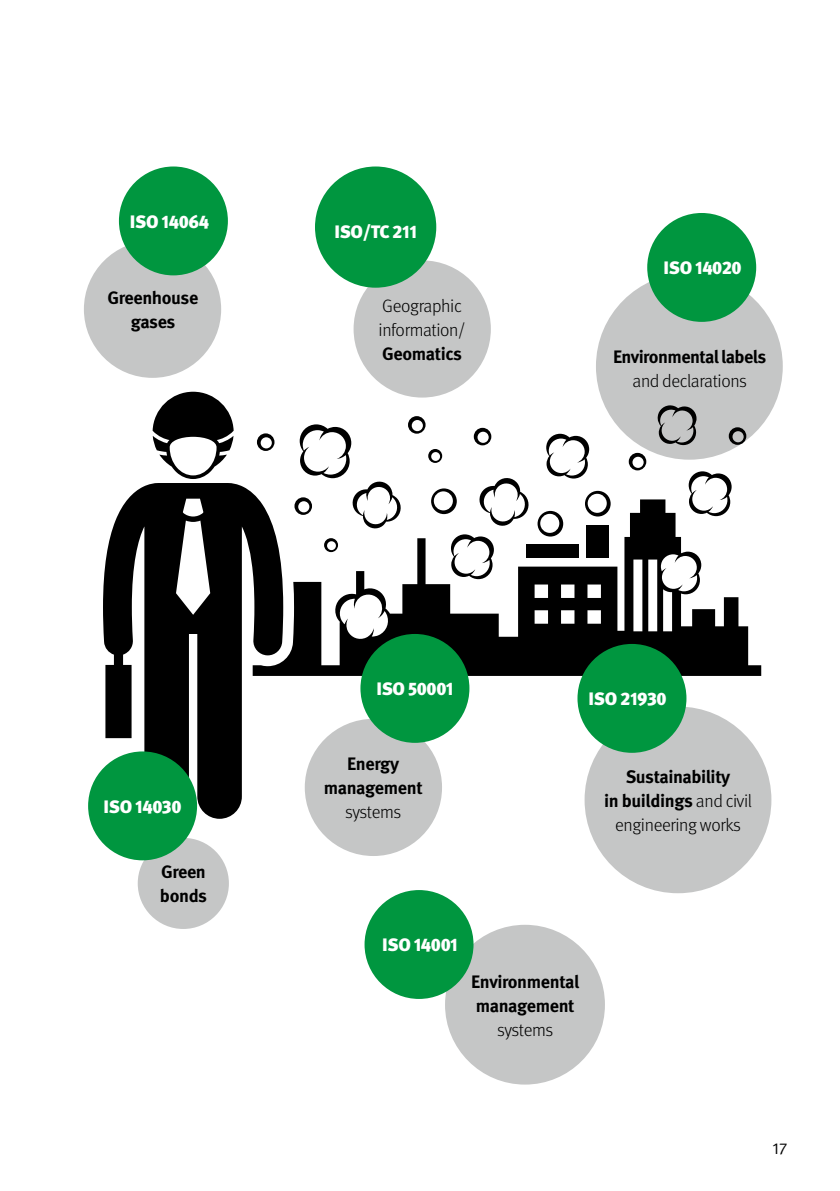
<style>
.page{position:relative;width:840px;height:1191px;background:#fff}
.page>*{position:absolute;margin:0;border:0;box-sizing:border-box;transform-origin:0 0}
.t1{font:700 18px/24px "Meta Pro";letter-spacing:-.02em;color:#000;text-align:center}
.t2{font:900 18px "Meta Pro";letter-spacing:-.02em;color:#fff}
.t3{font:300 18px/24px "Meta Pro";letter-spacing:-.02em;color:#000}
.t4{font:16px "Meta Pro Norm";color:#000}
.s1{font-weight:300}
</style>
<div class="page">
<div style="left:445px;top:924px;width:159px;height:160px;background:#c5c6c6;border-radius:50%"></div>
<div style="left:304px;top:719px;width:138px;height:137px;background:#c5c6c6;border-radius:50%"></div>
<div style="left:138px;top:838px;width:91px;height:91px;background:#c5c6c6;border-radius:50%"></div>
<div style="left:353px;top:260px;width:137px;height:137px;background:#c5c6c6;border-radius:50%"></div>
<div style="left:84px;top:241px;width:137px;height:137px;background:#c5c6c6;border-radius:50%"></div>
<div style="left:595px;top:273px;width:187px;height:187px;background:#c5c6c6;border-radius:50%"></div>
<div style="left:584px;top:706px;width:187px;height:187px;background:#c5c6c6;border-radius:50%"></div>
<svg style="left:283px;top:499px;width:477px;height:177px"></svg>
<div style="left:526px;top:544px;width:53px;height:14px;background:#000"></div>
<div style="left:586px;top:525px;width:22px;height:33px;background:#000"></div>
<svg style="left:152px;top:392px;width:81px;height:87px"></svg>
<svg style="left:103px;top:483px;width:180px;height:336px;fill:#000"></svg>
<svg style="left:450px;top:534px;width:43px;height:45px"></svg>
<svg style="left:688px;top:471px;width:43px;height:45px"></svg>
<svg style="left:477px;top:478px;width:53px;height:49px"></svg>
<svg style="left:657px;top:405px;width:39px;height:40px"></svg>
<svg style="left:431px;top:488px;width:25px;height:26px"></svg>
<svg style="left:324px;top:538px;width:14px;height:14px"></svg>
<svg style="left:294px;top:424px;width:108px;height:106px"></svg>
<svg style="left:257px;top:433px;width:17px;height:18px"></svg>
<svg style="left:728px;top:427px;width:17px;height:18px"></svg>
<svg style="left:546px;top:434px;width:43px;height:44px"></svg>
<svg style="left:628px;top:453px;width:18px;height:17px"></svg>
<svg style="left:537px;top:511px;width:26px;height:25px"></svg>
<svg style="left:584px;top:491px;width:26px;height:25px"></svg>
<svg style="left:428px;top:449px;width:14px;height:14px"></svg>
<svg style="left:408px;top:416px;width:17px;height:18px"></svg>
<svg style="left:473px;top:428px;width:18px;height:17px"></svg>
<div style="left:119px;top:166px;width:109px;height:109px;background:#00963f;border-radius:50%"></div>
<div style="left:360px;top:634px;width:109px;height:109px;background:#00963f;border-radius:50%"></div>
<div style="left:647px;top:213px;width:108px;height:109px;background:#00963f;border-radius:50%"></div>
<div style="left:315px;top:166px;width:121px;height:122px;background:#00963f;border-radius:50%"></div>
<div style="left:364px;top:890px;width:109px;height:109px;background:#00963f;border-radius:50%"></div>
<div style="left:577px;top:644px;width:109px;height:109px;background:#00963f;border-radius:50%"></div>
<div style="left:88px;top:751px;width:109px;height:109px;background:#00963f;border-radius:50%"></div>
<p class="t2" style="left:130px;top:207px;width:81px">ISO 14064</p>
<p class="t1" style="left:107px;top:285px;width:92px">Greenhouse gases</p>
<p class="t2" style="left:334px;top:217px;width:84px">ISO/TC 211</p>
<p class="t3" style="left:378px;top:292px;width:88px">Geographic information/</p>
<p class="t1" style="left:382px;top:340px;width:81px">Geomatics</p>
<p class="t2" style="left:663px;top:254px;width:80px">ISO 14020</p>
<p class="t1" style="left:612px;top:343px;width:155px">Environmental labels</p>
<p class="t3" style="left:632px;top:368px;width:116px">and declarations</p>
<p class="t2" style="left:104px;top:792px;width:79px">ISO 14030</p>
<p class="t1" style="left:160px;top:859px;width:49px;text-align:left">Green bonds</p>
<p class="t2" style="left:376px;top:674px;width:79px">ISO 50001</p>
<p class="t1" style="left:324px;top:751px;width:100px">Energy management</p>
<p class="t3" style="left:345px;top:799px;width:58px">systems</p>
<p class="t2" style="left:588px;top:684px;width:80px">ISO 21930</p>
<p class="t1" style="left:604px;top:763px;width:149px">Sustainability<br>in buildings <span class="s1">and civil engineering works</span></p>
<p class="t2" style="left:382px;top:930px;width:77px">ISO 14001</p>
<p class="t1" style="left:471px;top:968px;width:110px;text-align:left">Environmental management</p>
<p class="t3" style="left:497px;top:1016px;width:58px">systems</p>
<p class="t4" style="left:772px;top:1136px;width:16px">17</p>
</div>
